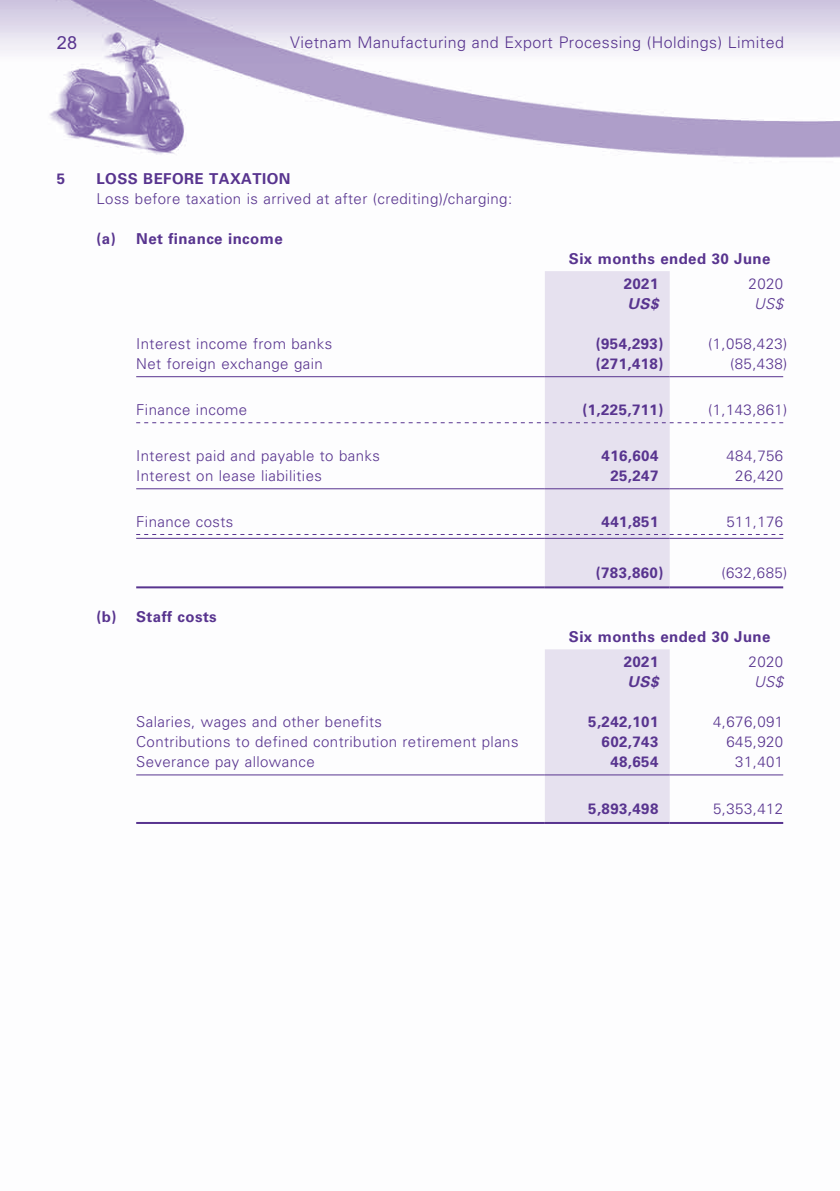
<style>
.page{position:relative;width:840px;height:1191px;background:#fff}
.page>*{position:absolute;margin:0;border:0;box-sizing:border-box;transform-origin:0 0}
.t1{font:700 18px "M Hei HK";color:#58348f}
.t2{font:300 16px "Univers LT Std";letter-spacing:.03em;color:#58348f}
.t3{font:300 15px "Univers LT Std";letter-spacing:.03em;color:#58348f}
.t4{font:700 15px/25.6px "Univers LT Std";letter-spacing:.03em;color:#58348f}
.t5{font:italic 700 15px "Univers LT Std";color:#58348f}
.t6{font:italic 300 15px "Univers LT Std";color:#58348f}
</style>
<div class="page">
<img style="left:0;top:0;width:839px;height:824px">
<svg style="left:136px;top:271px;width:646px;height:315px"></svg>
<hr style="left:669px;top:538px;width:113px;height:1px;background:#58348f">
<hr style="left:136px;top:586px;width:408px;height:2px;background:#58348f">
<hr style="left:544px;top:586px;width:125px;height:2px;background:#58348f">
<hr style="left:669px;top:586px;width:113px;height:2px;background:#58348f">
<div style="left:544px;top:649px;width:125px;height:173px;background:#e6e1ef"></div>
<hr style="left:136px;top:774px;width:408px;height:1px;background:#58348f">
<hr style="left:544px;top:774px;width:125px;height:1px;background:#58348f">
<hr style="left:669px;top:774px;width:113px;height:1px;background:#58348f">
<hr style="left:136px;top:822px;width:408px;height:2px;background:#58348f">
<hr style="left:544px;top:822px;width:125px;height:2px;background:#58348f">
<hr style="left:669px;top:822px;width:113px;height:2px;background:#58348f">
<p class="t1" style="left:57px;top:29px;width:22px">28</p>
<p class="t2" style="left:290px;top:33px;width:495px">Vietnam Manufacturing and Export Processing (Holdings) Limited</p>
<p class="t4" style="left:57px;top:166px;width:10px">5</p>
<p class="t4" style="left:96px;top:166px;width:195px">LOSS BEFORE TAXATION</p>
<p class="t3" style="left:96px;top:189px;width:417px">Loss before taxation is arrived at after (crediting)/charging:</p>
<p class="t4" style="left:96px;top:226px;width:188px">(a) Net finance income</p>
<p class="t4" style="left:623px;top:246px;width:148px;text-indent:-55px">Six months ended 30 June<br>2021</p>
<p class="t3" style="left:748px;top:275px;width:36px">2020</p>
<p class="t5" style="left:627px;top:294px;width:32px">US$</p>
<p class="t6" style="left:753px;top:294px;width:31px">US$</p>
<p class="t3" style="left:136px;top:335px;width:197px">Interest income from banks</p>
<p class="t4" style="left:595px;top:331px;width:69px">(954,293)</p>
<p class="t3" style="left:707px;top:335px;width:81px">(1,058,423)</p>
<p class="t3" style="left:136px;top:355px;width:188px">Net foreign exchange gain</p>
<p class="t4" style="left:595px;top:351px;width:69px">(271,418)</p>
<p class="t3" style="left:729px;top:355px;width:59px">(85,438)</p>
<p class="t3" style="left:136px;top:401px;width:112px">Finance income</p>
<p class="t4" style="left:582px;top:397px;width:82px">(1,225,711)</p>
<p class="t3" style="left:707px;top:401px;width:81px">(1,143,861)</p>
<p class="t3" style="left:136px;top:447px;width:245px">Interest paid and payable to banks</p>
<p class="t4" style="left:601px;top:443px;width:58px">416,604</p>
<p class="t3" style="left:726px;top:447px;width:58px">484,756</p>
<p class="t3" style="left:136px;top:467px;width:187px">Interest on lease liabilities</p>
<p class="t4" style="left:610px;top:463px;width:49px">25,247</p>
<p class="t3" style="left:734px;top:467px;width:49px">26,420</p>
<p class="t3" style="left:136px;top:513px;width:99px">Finance costs</p>
<p class="t4" style="left:601px;top:509px;width:58px">441,851</p>
<p class="t3" style="left:726px;top:513px;width:58px">511,176</p>
<p class="t4" style="left:595px;top:560px;width:69px">(783,860)</p>
<p class="t3" style="left:721px;top:563px;width:67px">(632,685)</p>
<p class="t4" style="left:96px;top:604px;width:122px">(b) Staff costs</p>
<p class="t4" style="left:623px;top:624px;width:148px;text-indent:-55px">Six months ended 30 June<br>2021</p>
<p class="t3" style="left:748px;top:653px;width:36px">2020</p>
<p class="t5" style="left:627px;top:672px;width:32px">US$</p>
<p class="t6" style="left:753px;top:672px;width:31px">US$</p>
<p class="t3" style="left:136px;top:713px;width:247px">Salaries, wages and other benefits</p>
<p class="t4" style="left:588px;top:709px;width:72px">5,242,101</p>
<p class="t3" style="left:712px;top:713px;width:72px">4,676,091</p>
<p class="t3" style="left:136px;top:733px;width:383px">Contributions to defined contribution retirement plans</p>
<p class="t4" style="left:601px;top:729px;width:58px">602,743</p>
<p class="t3" style="left:726px;top:733px;width:58px">645,920</p>
<p class="t3" style="left:136px;top:753px;width:180px">Severance pay allowance</p>
<p class="t4" style="left:610px;top:749px;width:49px">48,654</p>
<p class="t3" style="left:734px;top:753px;width:49px">31,401</p>
<p class="t4" style="left:588px;top:795px;width:72px">5,893,498</p>
<p class="t3" style="left:712px;top:799px;width:72px">5,353,412</p>
</div>
